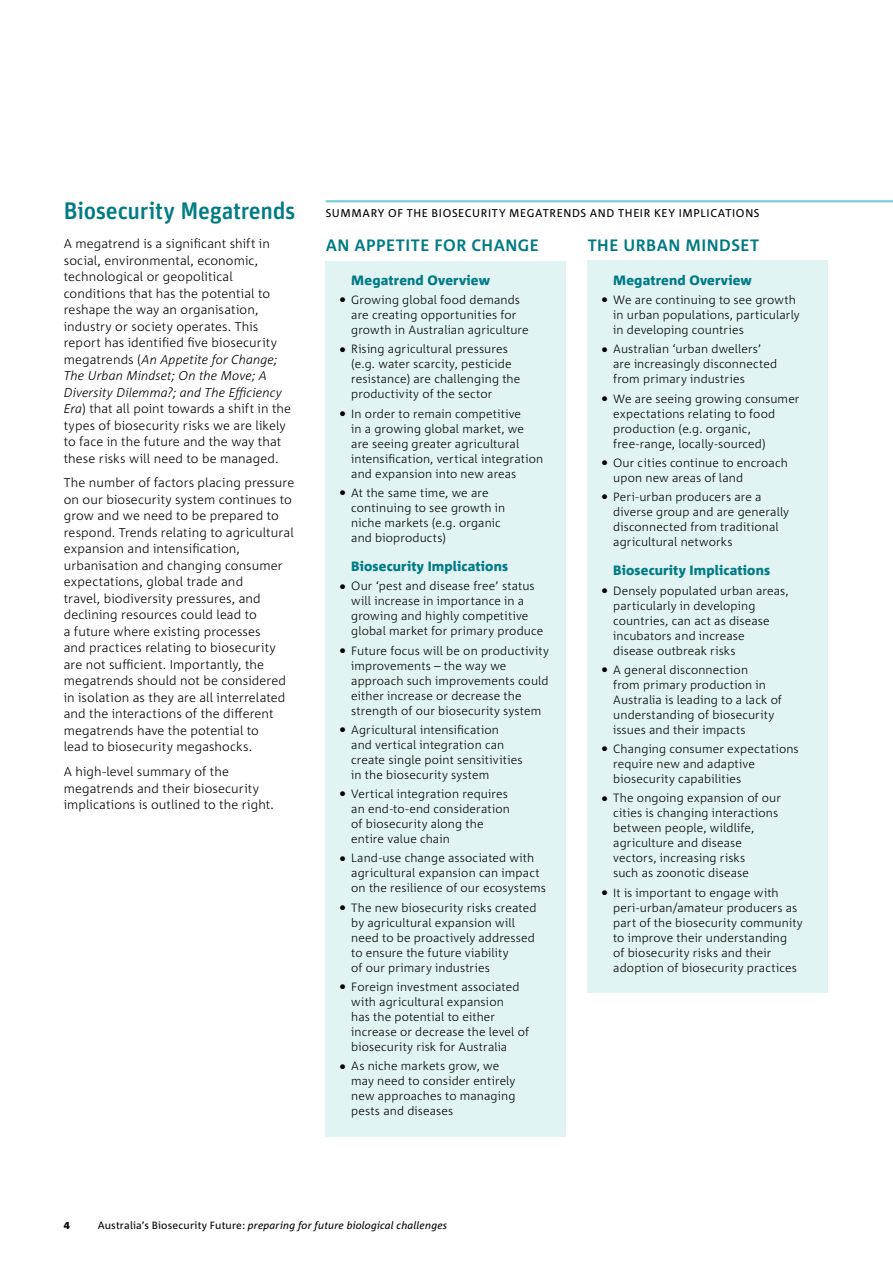
<style>
.page{position:relative;width:893px;height:1263px;background:#fff}
.page>*{position:absolute;margin:0;border:0;box-sizing:border-box;transform-origin:0 0}
._2_Healthcare{font:500 24px "Unit Rounded OT";letter-spacing:-.015em;color:#007b85}
.Body_Copy{font:700 16.5px "Corpid C1";letter-spacing:.03em;color:#007b85}
.Table_1_sub_heads{font:800 13.5px "Corpid C1";letter-spacing:.01em;color:#007b85}
.Body_Copy-2{font:300 12.75px/16.5px "Corpid C1";letter-spacing:.005em;color:#000}
.t1{font:300 12px/15px "Corpid C1";letter-spacing:.01em;color:#000}
.Table_Chart_heading{font:11.25px "Corpid C1";letter-spacing:.06em;color:#000}
.t2{font:italic 10.5px "Corpid C1";letter-spacing:.015em;color:#000}
.t3{font:800 10.5px "Corpid C1";color:#000}
.s1{font-style:italic}
.s2{font-size:15.3px}
.s3{font-style:normal}
</style>
<div class="page">
<div style="left:326px;top:261px;width:240px;height:875px;background:#e1f3f3"></div>
<div style="left:588px;top:261px;width:240px;height:732px;background:#e1f3f3"></div>
<hr style="left:326px;top:200px;width:567px;height:2px;background:#72cbd2">
<p class="_2_Healthcare" style="left:64px;top:195px;width:233px">Biosecurity Megatrends</p>
<p class="Body_Copy-2" style="left:64px;top:235px;width:229px">A megatrend is a significant shift in social, environmental, economic, technological or geopolitical conditions that has the potential to reshape the way an organisation, industry or society operates. This report has identified five biosecurity megatrends (<span class="s1">An Appetite for Change; The Urban Mindset; On the Move; A Diversity Dilemma?; and The Efficiency Era</span>) that all point towards a shift in the types of biosecurity risks we are likely to face in the future and the way that these risks will need to be managed.</p>
<p class="Body_Copy-2" style="left:64px;top:474px;width:232px">The number of factors placing pressure on our biosecurity system continues to grow and we need to be prepared to respond. Trends relating to agricultural expansion and intensification, urbanisation and changing consumer expectations, global trade and<br>travel, biodiversity pressures, and declining resources could lead to<br>a future where existing processes<br>and practices relating to biosecurity are not sufficient. Importantly, the megatrends should not be considered in isolation as they are all interrelated and the interactions of the different megatrends have the potential to<br>lead to biosecurity megashocks.</p>
<p class="Body_Copy-2" style="left:64px;top:763px;width:212px">A high-level summary of the megatrends and their biosecurity implications is outlined to the right.</p>
<p class="Table_Chart_heading" style="left:326px;top:206px;width:435px">SUMMARY OF THE BIOSECURITY MEGATRENDS AND THEIR KEY IMPLICATIONS</p>
<p class="Body_Copy" style="left:326px;top:235px;width:215px">AN APPETITE FOR CHANGE</p>
<p class="Body_Copy" style="left:588px;top:235px;width:173px">THE URBAN MINDSET</p>
<p class="Table_1_sub_heads" style="left:351px;top:272px;width:140px">Megatrend Overview</p>
<p class="t1" style="left:351px;top:292px;width:179px;text-indent:-13px"><span class="s2">•</span> Growing global food demands are creating opportunities for growth in Australian agriculture</p>
<p class="t1" style="left:351px;top:341px;width:171px;text-indent:-13px"><span class="s2">•</span> Rising agricultural pressures (e.g. water scarcity, pesticide resistance) are challenging the productivity of the sector</p>
<p class="t1" style="left:351px;top:406px;width:194px;text-indent:-13px"><span class="s2">•</span> In order to remain competitive<br>in a growing global market, we are seeing greater agricultural intensification, vertical integration and expansion into new areas</p>
<p class="t1" style="left:351px;top:485px;width:155px;text-indent:-13px"><span class="s2">•</span> At the same time, we are continuing to see growth in niche markets (e.g. organic and bioproducts)</p>
<p class="Table_1_sub_heads" style="left:351px;top:558px;width:158px">Biosecurity Implications</p>
<p class="t1" style="left:351px;top:578px;width:194px;text-indent:-13px"><span class="s2">•</span> Our ‘pest and disease free’ status will increase in importance in a growing and highly competitive global market for primary produce</p>
<p class="t1" style="left:351px;top:643px;width:199px;text-indent:-13px"><span class="s2">•</span> Future focus will be on productivity improvements – the way we approach such improvements could either increase or decrease the strength of our biosecurity system</p>
<p class="t1" style="left:351px;top:722px;width:173px;text-indent:-13px"><span class="s2">•</span> Agricultural intensification and vertical integration can create single point sensitivities in the biosecurity system</p>
<p class="t1" style="left:351px;top:786px;width:160px;text-indent:-13px"><span class="s2">•</span> Vertical integration requires an end-to-end consideration of biosecurity along the entire value chain</p>
<p class="t1" style="left:351px;top:850px;width:196px;text-indent:-13px"><span class="s2">•</span> Land-use change associated with agricultural expansion can impact on the resilience of our ecosystems</p>
<p class="t1" style="left:351px;top:900px;width:187px;text-indent:-13px"><span class="s2">•</span> The new biosecurity risks created by agricultural expansion will need to be proactively addressed to ensure the future viability<br>of our primary industries</p>
<p class="t1" style="left:351px;top:979px;width:179px;text-indent:-13px"><span class="s2">•</span> Foreign investment associated with agricultural expansion<br>has the potential to either increase or decrease the level of biosecurity risk for Australia</p>
<p class="t1" style="left:351px;top:1058px;width:166px;text-indent:-13px"><span class="s2">•</span> As niche markets grow, we may need to consider entirely new approaches to managing pests and diseases</p>
<p class="Table_1_sub_heads" style="left:613px;top:272px;width:140px">Megatrend Overview</p>
<p class="t1" style="left:613px;top:292px;width:188px;text-indent:-13px"><span class="s2">•</span> We are continuing to see growth in urban populations, particularly in developing countries</p>
<p class="t1" style="left:613px;top:341px;width:165px;text-indent:-13px"><span class="s2">•</span> Australian ‘urban dwellers’ are increasingly disconnected from primary industries</p>
<p class="t1" style="left:613px;top:391px;width:188px;text-indent:-13px"><span class="s2">•</span> We are seeing growing consumer expectations relating to food production (e.g. organic, free-range, locally-sourced)</p>
<p class="t1" style="left:613px;top:455px;width:176px;text-indent:-13px"><span class="s2">•</span> Our cities continue to encroach upon new areas of land</p>
<p class="t1" style="left:613px;top:489px;width:177px;text-indent:-13px"><span class="s2">•</span> Peri-urban producers are a diverse group and are generally disconnected from traditional agricultural networks</p>
<p class="Table_1_sub_heads" style="left:613px;top:562px;width:158px">Biosecurity Implications</p>
<p class="t1" style="left:613px;top:583px;width:177px;text-indent:-13px"><span class="s2">•</span> Densely populated urban areas, particularly in developing countries, can act as disease incubators and increase<br>disease outbreak risks</p>
<p class="t1" style="left:613px;top:662px;width:170px;text-indent:-13px"><span class="s2">•</span> A general disconnection<br>from primary production in<br>Australia is leading to a lack of understanding of biosecurity issues and their impacts</p>
<p class="t1" style="left:613px;top:741px;width:187px;text-indent:-13px"><span class="s2">•</span> Changing consumer expectations require new and adaptive biosecurity capabilities</p>
<p class="t1" style="left:613px;top:790px;width:169px;text-indent:-13px"><span class="s2">•</span> The ongoing expansion of our cities is changing interactions between people, wildlife, agriculture and disease vectors, increasing risks<br>such as zoonotic disease</p>
<p class="t1" style="left:613px;top:885px;width:191px;text-indent:-13px"><span class="s2">•</span> It is important to engage with peri-urban/amateur producers as part of the biosecurity community to improve their understanding<br>of biosecurity risks and their adoption of biosecurity practices</p>
<p class="t3" style="left:64px;top:1218px;width:8px">4</p>
<p class="t2" style="left:98px;top:1218px;width:351px"><span class="s3">Australia’s Biosecurity Future:</span> preparing for future biological challenges</p>
</div>
